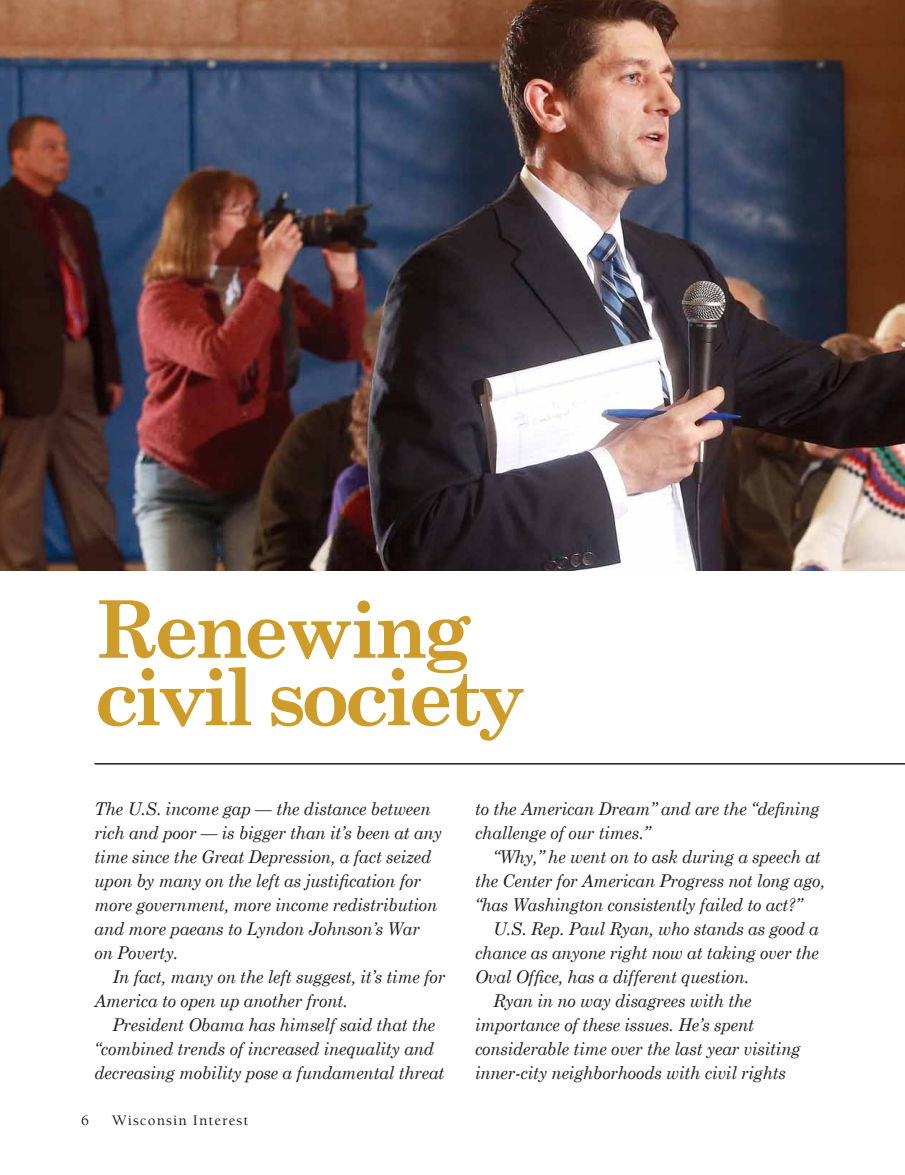
<style>
.page{position:relative;width:905px;height:1175px;background:#fff}
.page>*{position:absolute;margin:0;border:0;box-sizing:border-box;transform-origin:0 0}
.t1{font:700 79.5px/67.5px "Century Schoolbook";letter-spacing:-.06em;color:#ce9c2b}
.t2{font:italic 17.7px/24px "Century Schoolbook";letter-spacing:-.01em;color:#231f20;scale:.95 1}
.t3{font:500 15px "Berkeley";letter-spacing:.075em;color:#231f20}
</style>
<div class="page">
<hr style="left:94px;top:763px;width:810px;height:1px;background:#231f20">
<img style="left:0;top:0;width:904px;height:571px">
<h1 class="t1" style="left:94px;top:594px;width:432px">Renewing civil society</h1>
<p class="t2" style="left:94px;top:796px;width:367px">The U.S. income gap — the distance between rich and poor — is bigger than it’s been at any time since the Great Depression, a fact seized upon by many on the left as justification for more government, more income redistribution and more paeans to Lyndon Johnson’s War on Poverty.</p>
<p class="t2" style="left:94px;top:964px;width:370px;text-indent:18px">In fact, many on the left suggest, it’s time for<br>America to open up another front.</p>
<p class="t2" style="left:94px;top:1012px;width:370px;text-align:center">President Obama has himself said that the “combined trends of increased inequality and decreasing mobility pose a fundamental threat</p>
<p class="t3" style="left:81px;top:1112px;width:9px">6</p>
<p class="t3" style="left:112px;top:1112px;width:138px">Wisconsin Interest</p>
<p class="t2" style="left:475px;top:796px;width:364px">to the American Dream” and are the “defining challenge of our times.”</p>
<p class="t2" style="left:475px;top:844px;width:370px;text-indent:18px">“Why,” he went on to ask during a speech at the Center for American Progress not long ago, “has Washington consistently failed to act?”</p>
<p class="t2" style="left:493px;top:916px;width:344px">U.S. Rep. Paul Ryan, who stands as good a</p>
<p class="t2" style="left:475px;top:940px;width:363px">chance as anyone right now at taking over the</p>
<p class="t2" style="left:475px;top:964px;width:290px">Oval Office, has a different question.</p>
<p class="t2" style="left:493px;top:988px;width:274px">Ryan in no way disagrees with the</p>
<p class="t2" style="left:475px;top:1012px;width:295px">importance of these issues. He’s spent</p>
<p class="t2" style="left:475px;top:1036px;width:344px">considerable time over the last year visiting</p>
<p class="t2" style="left:475px;top:1060px;width:329px">inner-city neighborhoods with civil rights</p>
</div>
